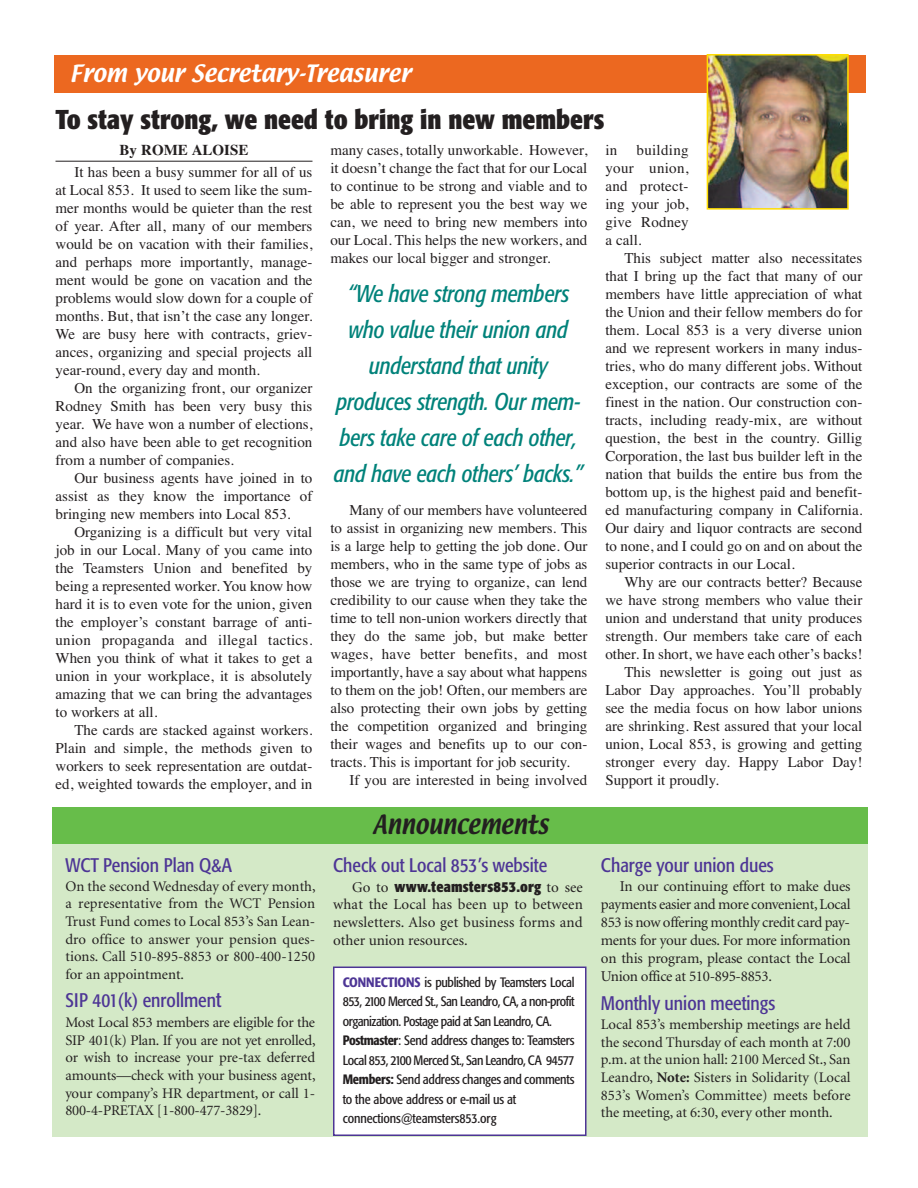
<style>
.page{position:relative;width:918px;height:1188px;background:#fff}
.page>*{position:absolute;margin:0;border:0;box-sizing:border-box;transform-origin:0 0}
.t1{font:700 condensed 27px "Formata";color:#231f20}
.t2{font:italic condensed 24px/36px "Formata";letter-spacing:-.01em;color:#00827a;text-align:center;scale:.95 1}
.t3{font:23.1px "Textile";color:#231f20;scale:.91 1}
.t4{font:21px "Textile";color:#fff}
.t5{font:condensed 19.5px "Formata";color:#4d3595}
.t6{font:15px/18px "Times";color:#231f20;text-align:justify}
.t7{font:15px/18px "Minion";letter-spacing:-.005em;color:#231f20;text-align:justify}
.t8{font:700 condensed 15px "Formata";letter-spacing:.01em;color:#231f20}
.t9{font:700 15px "Times";color:#231f20}
.t10{font:14.7px/17.7px "Minion";letter-spacing:-.005em;color:#231f20;text-align:justify}
.t11{font:condensed 13.5px/19.5px "Formata";letter-spacing:-.025em;color:#231f20}
.s1{font-size:21px}
.s2{font-family:"Minion";font-weight:400;font-stretch:normal}
.s3{font-weight:500;color:#4d3595}
.s4{font-weight:500}
.s5{font-weight:700}
</style>
<div class="page">
<hr style="left:56px;top:161px;width:256px;height:1px;background:#231f20">
<div style="left:54px;top:55px;width:812px;height:38px;background:#ec6820"></div>
<img style="left:710px;top:57px;width:136px;height:150px">
<div style="left:707px;top:54px;width:142px;height:156px;border:2px solid #ffdd01"></div>
<div style="left:53px;top:834px;width:815px;height:302px;background:#d4e9c7"></div>
<div style="left:53px;top:807px;width:815px;height:36px;background:#67bd4a"></div>
<div style="left:334px;top:968px;width:251px;height:166px;background:#fff"></div>
<div style="left:333px;top:967px;width:254px;height:169px;border:2px solid #4d3595"></div>
<h3 class="t4" style="left:70px;top:62px;width:342px">From your Secretary-Treasurer</h3>
<h1 class="t1" style="left:55px;top:109px;width:551px">To stay strong, we need to bring in new members</h1>
<p class="t9" style="left:120px;top:141px;width:130px">By ROME ALOISE</p>
<p class="t6" style="left:56px;top:163px;width:258px;text-indent:19px">It has been a busy summer for all of us at Local 853. It used to seem like the sum&shy;mer months would be quieter than the rest of year. After all, many of our members would be on vacation with their families, and perhaps more importantly, manage&shy;ment would be gone on vacation and the problems would slow down for a couple of months. But, that isn’t the case any longer.<br>We are busy here with contracts, griev&shy;ances, organizing and special projects all year-round, every day and month.</p>
<p class="t6" style="left:56px;top:379px;width:258px;text-indent:19px">On the organizing front, our organizer Rodney Smith has been very busy this year. We have won a number of elections, and also have been able to get recognition from a number of companies.</p>
<p class="t6" style="left:56px;top:469px;width:258px;text-indent:19px">Our business agents have joined in to assist as they know the importance of bringing new members into Local 853.</p>
<p class="t6" style="left:56px;top:523px;width:258px;text-indent:19px">Organizing is a difficult but very vital job in our Local. Many of you came into the Teamsters Union and benefited by being a represented worker. You know how hard it is to even vote for the union, given the employer’s constant barrage of anti&shy;union propaganda and illegal tactics.<br>When you think of what it takes to get a union in your workplace, it is absolutely amazing that we can bring the advantages to workers at all.</p>
<p class="t6" style="left:56px;top:721px;width:258px;text-indent:19px">The cards are stacked against workers.<br>Plain and simple, the methods given to workers to seek representation are outdat&shy;ed, weighted towards the employer, and in</p>
<h3 class="t5" style="left:65px;top:857px;width:168px">WCT Pension Plan Q&amp;A</h3>
<p class="t10" style="left:65px;top:878px;width:252px">On the second Wednesday of every month, a representative from the WCT Pension Trust Fund comes to Local 853’s San Lean&shy;dro office to answer your pension ques&shy;tions. Call 510-895-8853 or 800-400-1250 for an appointment.</p>
<h3 class="t5" style="left:65px;top:992px;width:157px">SIP 401(k) enrollmen<span class="s1">t</span></h3>
<p class="t10" style="left:65px;top:1015px;width:252px">Most Local 853 members are eligible for the SIP 401(k) Plan. If you are not yet enrolled, or wish to increase your pre-tax deferred amounts—check with your business agent, your company’s HR department, or call 1- 800-4-PRETAX [1-800-477-3829].</p>
<p class="t6" style="left:330px;top:140px;width:258px">many cases, totally unworkable. However, it doesn’t change the fact that for our Local to continue to be strong and viable and to be able to represent you the best way we can, we need to bring new members into our Local. This helps the new workers, and makes our local bigger and stronger.</p>
<h2 class="t2" style="left:334px;top:278px;width:264px">“We have strong members who value their union and understand that unity produces strength. Our mem&shy;bers take care of each other, and have each others’ backs.”</h2>
<p class="t6" style="left:330px;top:500px;width:258px;text-indent:19px">Many of our members have volunteered to assist in organizing new members. This is a large help to getting the job done. Our members, who in the same type of jobs as those we are trying to organize, can lend credibility to our cause when they take the time to tell non-union workers directly that they do the same job, but make better wages, have better benefits, and most importantly, have a say about what happens to them on the job! Often, our members are also protecting their own jobs by getting the competition organized and bringing their wages and benefits up to our con&shy;tracts. This is important for job security.</p>
<p class="t6" style="left:349px;top:770px;width:240px">If you are interested in being involved</p>
<h3 class="t3" style="left:373px;top:812px;width:194px">Announcements</h3>
<h3 class="t5" style="left:333px;top:857px;width:216px">Check out Local 853’s website</h3>
<p class="t8" style="left:352px;top:880px;width:232px"><span class="s2">Go to</span> www.teamsters853.org <span class="s2">to see</span></p>
<p class="t7" style="left:333px;top:897px;width:251px">what the Local has been up to between newsletters. Also get business forms and other union resources.</p>
<p class="t11" style="left:343px;top:973px;width:233px"><span class="s3">CONNECTIONS</span> is published by Teamsters Local 853, 2100 Merced St., San Leandro, CA, a non-profit organization. Postage paid at San Leandro, CA.<br><span class="s4">Postmaster</span>: Send address changes to: Teamsters Local 853, 2100 Merced St., San Leandro, CA 94577<br><span class="s4">Members:</span> Send address changes and comments to the above address or e-mail us at connections@teamsters853.org</p>
<p class="t6" style="left:605px;top:140px;width:85px;text-indent:31px">building your union, and protect&shy;ing your job, give Rodney a call.</p>
<p class="t6" style="left:605px;top:248px;width:258px;text-indent:19px">This subject matter also necessitates that I bring up the fact that many of our members have little appreciation of what the Union and their fellow members do for them. Local 853 is a very diverse union and we represent workers in many indus&shy;tries, who do many different jobs. Without exception, our contracts are some of the finest in the nation. Our construction con&shy;tracts, including ready-mix, are without question, the best in the country. Gillig Corporation, the last bus builder left in the nation that builds the entire bus from the bottom up, is the highest paid and benefit&shy;ed manufacturing company in California.<br>Our dairy and liquor contracts are second to none, and I could go on and on about the superior contracts in our Local.</p>
<p class="t6" style="left:624px;top:572px;width:240px">Why are our contracts better? Because</p>
<p class="t6" style="left:605px;top:590px;width:258px">we have strong members who value their</p>
<p class="t6" style="left:605px;top:608px;width:258px">union and understand that unity produces</p>
<p class="t6" style="left:605px;top:626px;width:258px">strength. Our members take care of each</p>
<p class="t6" style="left:605px;top:644px;width:258px">other. In short, we have each other’s backs!</p>
<p class="t6" style="left:624px;top:662px;width:240px">This newsletter is going out just as</p>
<p class="t6" style="left:605px;top:680px;width:258px">Labor Day approaches. You’ll probably</p>
<p class="t6" style="left:605px;top:698px;width:258px">see the media focus on how labor unions</p>
<p class="t6" style="left:605px;top:716px;width:258px">are shrinking. Rest assured that your local</p>
<p class="t6" style="left:605px;top:734px;width:258px">union, Local 853, is growing and getting</p>
<p class="t6" style="left:605px;top:752px;width:258px">stronger every day. Happy Labor Day!</p>
<p class="t6" style="left:605px;top:770px;width:115px">Support it proudly.</p>
<p class="t6" style="left:605px;top:140px;width:13px">in</p>
<h3 class="t5" style="left:601px;top:857px;width:174px">Charge your union dues</h3>
<p class="t7" style="left:601px;top:878px;width:251px;text-indent:19px">In our continuing effort to make dues payments easier and more convenient,Local 853 is now offering monthly credit card pay&shy;ments for your dues. For more information on this program, please contact the Local Union office at 510-895-8853.</p>
<h3 class="t5" style="left:601px;top:995px;width:176px">Monthly union meetings</h3>
<p class="t10" style="left:601px;top:1017px;width:251px">Local 853’s membership meetings are held the second Thursday of each month at 7:00 p.m. at the union hall: 2100 Merced St., San Leandro, <span class="s5">Note:</span> Sisters in Solidarity (Local 853’s Women’s Committee) meets before the meeting, at 6:30, every other month.</p>
</div>
